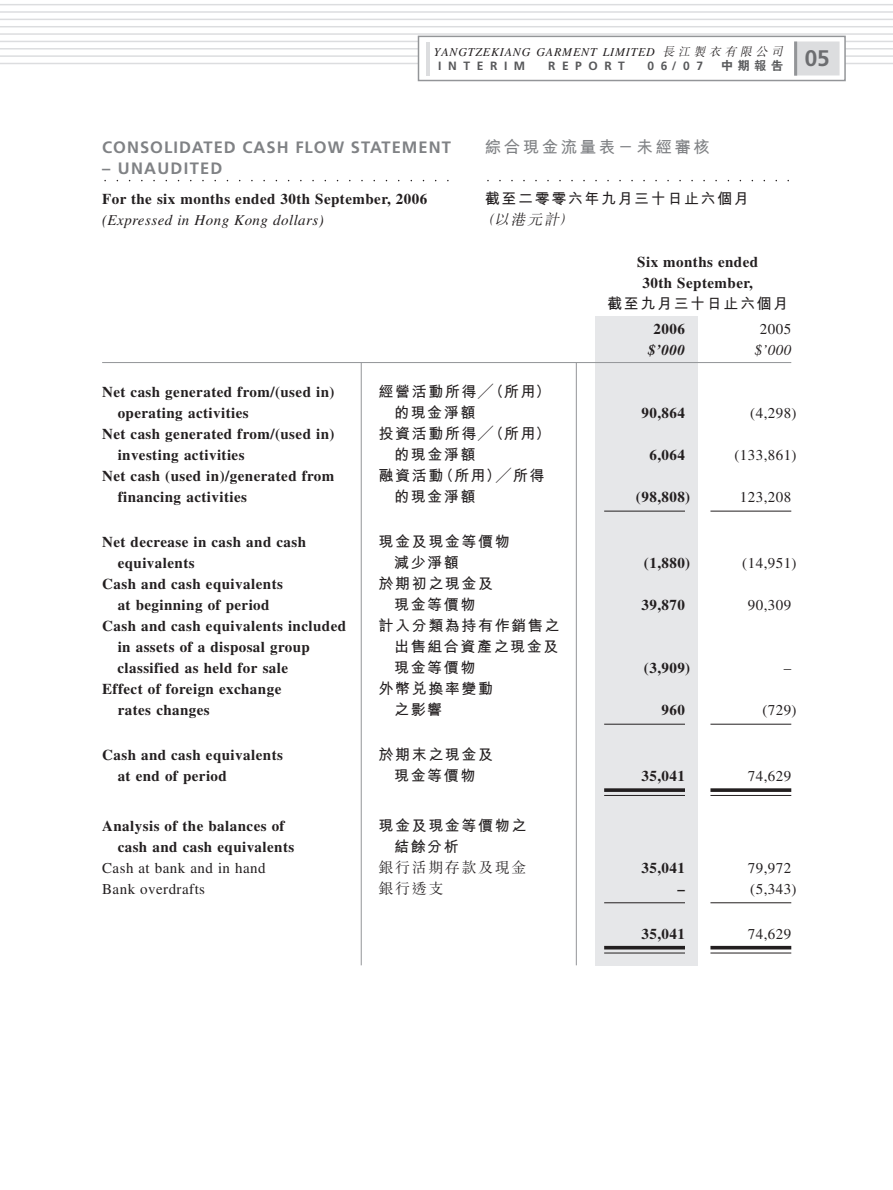
<style>
.page{position:relative;width:893px;height:1190px;background:#fff}
.page>*{position:absolute;margin:0;border:0;box-sizing:border-box;transform-origin:0 0}
.t1{font:700 22.5px "Frutiger";color:#6c6d70}
.t2{font:700 16.5px "Frutiger";letter-spacing:.06em;color:#808285}
.t3{font:700 16.5px "M Hei";letter-spacing:.15em;color:#808285}
.t4{font:700 15px/21px "Times";letter-spacing:.03em;color:#231f20;text-align:center}
.t5{font:700 15px "M Hei";letter-spacing:.105em;color:#231f20}
.t6{font:15px "Times";letter-spacing:.03em;color:#231f20}
.t7{font:italic 15px "Times";letter-spacing:.03em;color:#231f20}
.t8{font:300 15px "M Sung";letter-spacing:.105em;color:#231f20}
.t9{font:italic 300 15px "M Sung";color:#231f20}
.t10{font:italic 700 15px "Times";color:#231f20}
.t11{font:italic 12px "Times";letter-spacing:.07em;color:#231f20}
.t12{font:700 12px "Frutiger";letter-spacing:.55em;color:#57585a}
.t13{font:12px "Fake Font 000 FA617";color:#57585a}
.s1{font-family:"M Sung";font-weight:300}
</style>
<div class="page">
<hr style="left:0;top:63px;width:892px;height:1px;background:#dcdddf">
<hr style="left:0;top:55px;width:892px;height:2px;background:#dcdddf">
<hr style="left:0;top:48px;width:892px;height:2px;background:#dcdddf">
<hr style="left:0;top:41px;width:892px;height:1px;background:#dcdddf">
<hr style="left:0;top:33px;width:892px;height:2px;background:#dcdddf">
<hr style="left:0;top:26px;width:892px;height:1px;background:#dcdddf">
<hr style="left:0;top:19px;width:892px;height:1px;background:#dcdddf">
<hr style="left:0;top:11px;width:892px;height:2px;background:#dcdddf">
<hr style="left:0;top:4px;width:892px;height:1px;background:#dcdddf">
<div style="left:418px;top:36px;width:427px;height:44px;background:#fff"></div>
<div style="left:418px;top:36px;width:427px;height:45px;border:1px solid #939598"></div>
<div style="left:794px;top:41px;width:45px;height:34px;background:#dcdddf"></div>
<hr style="left:794px;top:42px;width:3px;height:34px;background:#939598">
<hr style="left:426px;top:42px;width:3px;height:34px;background:#dcdddf">
<div style="left:595px;top:316px;width:102px;height:649px;background:#e6e7e9"></div>
<hr style="left:102px;top:362px;width:689px;height:1px;background:#939598">
<hr style="left:604px;top:511px;width:81px;height:1px;background:#231f20">
<hr style="left:710px;top:511px;width:81px;height:1px;background:#231f20">
<hr style="left:604px;top:724px;width:81px;height:1px;background:#231f20">
<hr style="left:710px;top:724px;width:81px;height:1px;background:#231f20">
<svg style="left:604px;top:788px;width:81px;height:4px"></svg>
<hr style="left:604px;top:795px;width:81px;height:1px;background:#231f20">
<svg style="left:710px;top:788px;width:81px;height:4px"></svg>
<hr style="left:710px;top:795px;width:81px;height:1px;background:#231f20">
<hr style="left:604px;top:902px;width:81px;height:1px;background:#231f20">
<hr style="left:710px;top:902px;width:81px;height:1px;background:#231f20">
<svg style="left:604px;top:945px;width:81px;height:4px"></svg>
<hr style="left:604px;top:952px;width:81px;height:1px;background:#231f20">
<svg style="left:710px;top:945px;width:81px;height:4px"></svg>
<hr style="left:710px;top:952px;width:81px;height:1px;background:#231f20">
<hr style="left:361px;top:363px;width:1px;height:602px;background:#939598">
<hr style="left:576px;top:362px;width:1px;height:603px;background:#939598">
<p class="t11" style="left:434px;top:48px;width:353px">YANGTZEKIANG GARMENT LIMITED <span class="s1">長江製衣有限公司</span></p>
<h1 class="t1" style="left:805px;top:50px;width:26px">05</h1>
<p class="t12" style="left:438px;top:62px;width:88px">INTERIM</p>
<p class="t12" style="left:548px;top:62px;width:78px">REPORT</p>
<p class="t12" style="left:647px;top:62px;width:57px">06/07</p>
<p class="t13" style="left:737px;top:60px;width:47px">- !</p>
<p class="t2" style="left:102px;top:141px;width:350px">CONSOLIDATED CASH FLOW STATEMENT</p>
<p class="t2" style="left:102px;top:162px;width:122px">– UNAUDITED</p>
<p class="t4" style="left:102px;top:190px;width:326px">For the six months ended 30th September, 2006</p>
<p class="t7" style="left:102px;top:215px;width:223px">(Expressed in Hong Kong dollars)</p>
<p class="t3" style="left:485px;top:141px;width:226px">綜合現金流量表－未經審核</p>
<p class="t5" style="left:485px;top:192px;width:265px">截至二零零六年九月三十日止六個月</p>
<p class="t9" style="left:479px;top:213px;width:100px">（以港元計）</p>
<p class="t4" style="left:637px;top:253px;width:122px">Six months ended<br>30th September,</p>
<p class="t5" style="left:607px;top:298px;width:182px">截至九月三十日止六個月</p>
<p class="t4" style="left:653px;top:320px;width:33px">2006</p>
<p class="t6" style="left:760px;top:324px;width:33px">2005</p>
<p class="t10" style="left:648px;top:345px;width:38px">$’000</p>
<p class="t7" style="left:754px;top:345px;width:38px">$’000</p>
<p class="t4" style="left:102px;top:383px;width:234px">Net cash generated from/(used in)</p>
<p class="t5" style="left:378px;top:386px;width:173px">經營活動所得／（所用）</p>
<p class="t4" style="left:118px;top:404px;width:132px">operating activities</p>
<p class="t5" style="left:394px;top:407px;width:83px">的現金淨額</p>
<p class="t4" style="left:641px;top:404px;width:45px">90,864</p>
<p class="t6" style="left:750px;top:408px;width:48px">(4,298)</p>
<p class="t4" style="left:102px;top:425px;width:234px">Net cash generated from/(used in)</p>
<p class="t5" style="left:378px;top:428px;width:173px">投資活動所得／（所用）</p>
<p class="t4" style="left:118px;top:446px;width:128px">investing activities</p>
<p class="t5" style="left:394px;top:449px;width:83px">的現金淨額</p>
<p class="t4" style="left:649px;top:446px;width:37px">6,064</p>
<p class="t6" style="left:734px;top:450px;width:64px">(133,861)</p>
<p class="t4" style="left:102px;top:467px;width:234px">Net cash (used in)/generated from</p>
<p class="t5" style="left:378px;top:470px;width:167px">融資活動（所用）／所得</p>
<p class="t4" style="left:118px;top:488px;width:131px">financing activities</p>
<p class="t5" style="left:394px;top:491px;width:83px">的現金淨額</p>
<p class="t4" style="left:636px;top:488px;width:56px">(98,808)</p>
<p class="t6" style="left:739px;top:492px;width:53px">123,208</p>
<p class="t4" style="left:102px;top:533px;width:205px">Net decrease in cash and cash</p>
<p class="t5" style="left:378px;top:536px;width:133px">現金及現金等價物</p>
<p class="t4" style="left:118px;top:554px;width:78px">equivalents</p>
<p class="t5" style="left:394px;top:557px;width:66px">減少淨額</p>
<p class="t4" style="left:644px;top:554px;width:48px">(1,880)</p>
<p class="t6" style="left:742px;top:558px;width:56px">(14,951)</p>
<p class="t4" style="left:102px;top:575px;width:182px">Cash and cash equivalents</p>
<p class="t5" style="left:378px;top:578px;width:116px">於期初之現金及</p>
<p class="t4" style="left:118px;top:596px;width:153px">at beginning of period</p>
<p class="t5" style="left:394px;top:599px;width:83px">現金等價物</p>
<p class="t4" style="left:641px;top:596px;width:45px">39,870</p>
<p class="t6" style="left:747px;top:600px;width:45px">90,309</p>
<p class="t4" style="left:102px;top:617px;width:245px">Cash and cash equivalents included</p>
<p class="t5" style="left:378px;top:620px;width:182px">計入分類為持有作銷售之</p>
<p class="t4" style="left:118px;top:638px;width:194px">in assets of a disposal group</p>
<p class="t5" style="left:394px;top:641px;width:166px">出售組合資產之現金及</p>
<p class="t4" style="left:118px;top:659px;width:172px">classified as held for sale</p>
<p class="t5" style="left:394px;top:662px;width:83px">現金等價物</p>
<p class="t4" style="left:644px;top:659px;width:48px">(3,909)</p>
<p class="t6" style="left:783px;top:663px;width:9px">–</p>
<p class="t4" style="left:102px;top:680px;width:181px">Effect of foreign exchange</p>
<p class="t5" style="left:378px;top:683px;width:116px">外幣兌換率變動</p>
<p class="t4" style="left:118px;top:701px;width:93px">rates changes</p>
<p class="t5" style="left:394px;top:704px;width:50px">之影響</p>
<p class="t4" style="left:661px;top:701px;width:25px">960</p>
<p class="t6" style="left:762px;top:705px;width:35px">(729)</p>
<p class="t4" style="left:102px;top:746px;width:182px">Cash and cash equivalents</p>
<p class="t5" style="left:378px;top:749px;width:116px">於期末之現金及</p>
<p class="t4" style="left:118px;top:767px;width:111px">at end of period</p>
<p class="t5" style="left:394px;top:770px;width:83px">現金等價物</p>
<p class="t4" style="left:641px;top:767px;width:45px">35,041</p>
<p class="t6" style="left:747px;top:771px;width:45px">74,629</p>
<p class="t4" style="left:102px;top:817px;width:184px">Analysis of the balances of</p>
<p class="t5" style="left:378px;top:819px;width:149px">現金及現金等價物之</p>
<p class="t4" style="left:118px;top:838px;width:178px">cash and cash equivalents</p>
<p class="t5" style="left:394px;top:840px;width:66px">結餘分析</p>
<p class="t6" style="left:102px;top:863px;width:165px">Cash at bank and in hand</p>
<p class="t8" style="left:378px;top:861px;width:149px">銀行活期存款及現金</p>
<p class="t4" style="left:641px;top:859px;width:45px">35,041</p>
<p class="t6" style="left:747px;top:863px;width:45px">79,972</p>
<p class="t6" style="left:102px;top:884px;width:104px">Bank overdrafts</p>
<p class="t8" style="left:378px;top:882px;width:66px">銀行透支</p>
<p class="t4" style="left:677px;top:880px;width:9px">–</p>
<p class="t6" style="left:750px;top:884px;width:48px">(5,343)</p>
<p class="t4" style="left:641px;top:925px;width:45px">35,041</p>
<p class="t6" style="left:747px;top:929px;width:45px">74,629</p>
</div>
